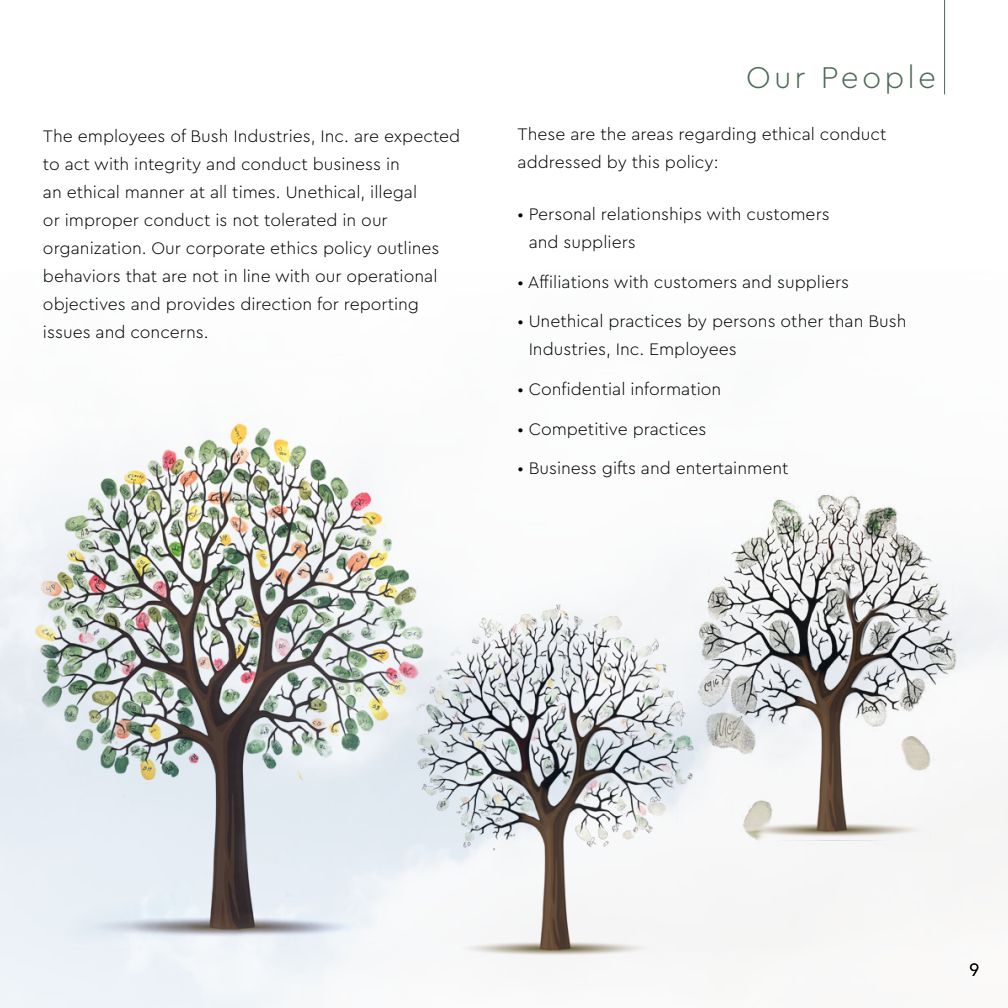
<style>
.page{position:relative;width:1008px;height:1008px;background:#fff}
.page>*{position:absolute;margin:0;border:0;box-sizing:border-box;transform-origin:0 0}
.t1{font:300 31.5px "Cera Pro";letter-spacing:.1em;color:#4d6b57}
.t2{font:300 17.5px/28px "Cera Pro";color:#000}
.t3{font:300 17.5px "Avenir";color:#000}
</style>
<div class="page">
<img style="left:0;top:423px;width:1008px;height:585px">
<hr style="left:944px;top:0;width:1px;height:94px;background:#4d6b57">
<h1 class="t1" style="left:746px;top:56px;width:192px">Our People</h1>
<p class="t2" style="left:43px;top:122px;width:419px">The employees of Bush Industries, Inc. are expected to act with integrity and conduct business in<br>an ethical manner at all times. Unethical, illegal<br>or improper conduct is not tolerated in our organization. Our corporate ethics policy outlines behaviors that are not in line with our operational objectives and provides direction for reporting issues and concerns.</p>
<p class="t2" style="left:518px;top:120px;width:371px">These are the areas regarding ethical conduct addressed by this policy:</p>
<p class="t2" style="left:529px;top:199px;width:303px;text-indent:-11px">• Personal relationships with customers and suppliers</p>
<p class="t2" style="left:518px;top:267px;width:333px">• Affiliations with customers and suppliers</p>
<p class="t2" style="left:529px;top:307px;width:379px;text-indent:-11px">• Unethical practices by persons other than Bush<br>Industries, Inc. Employees</p>
<p class="t2" style="left:518px;top:374px;width:205px">• Confidential information</p>
<p class="t2" style="left:518px;top:414px;width:190px">• Competitive practices</p>
<p class="t2" style="left:518px;top:454px;width:272px">• Business gifts and entertainment</p>
<p class="t3" style="left:970px;top:960px;width:11px">9</p>
</div>
